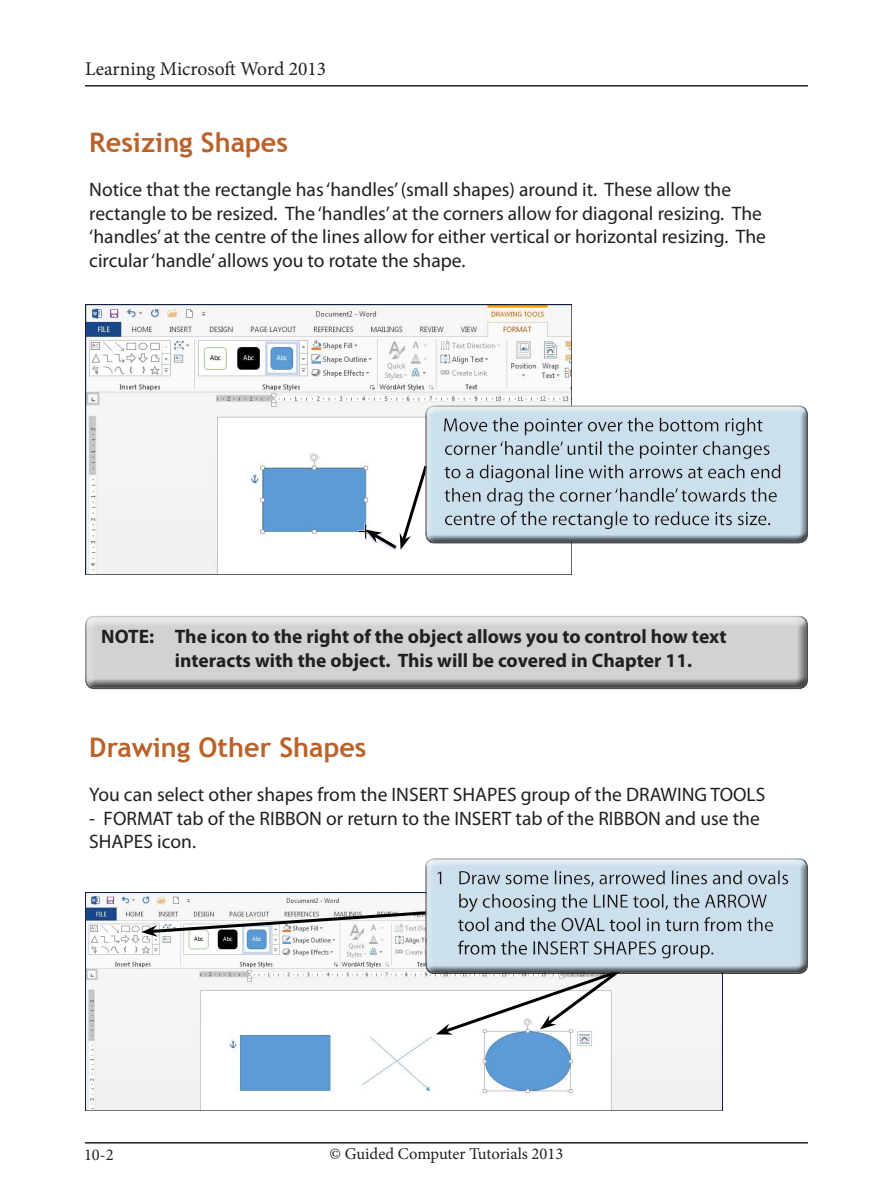
<style>
.page{position:relative;width:893px;height:1191px;background:#fff}
.page>*{position:absolute;margin:0;border:0;box-sizing:border-box;transform-origin:0 0}
.Sub-Head{font:700 27px "Trebuchet MS";color:#bb622a}
.Paragraph{font:19.5px/23.4px "Myriad Pro";color:#231f20}
.NB_normal{font:700 19.5px/23.4px "Myriad Pro";color:#231f20}
.Body{font:19.5px "Minion Pro";color:#231f20}
.Body-2{font:16.5px "Minion Pro";color:#231f20}
</style>
<div class="page">
<hr style="left:85px;top:1142px;width:723px;height:1px;background:#231f20">
<hr style="left:85px;top:85px;width:723px;height:2px;background:#231f20">
<div style="left:85px;top:616px;width:723px;height:74px;background:#231f20;opacity:.75"></div>
<img style="left:85px;top:304px;width:487px;height:270px">
<div style="left:364px;top:527px;width:34px;height:21px;background:#fff;opacity:.94"></div>
<div style="left:363px;top:528px;width:35px;height:23px;background:#293793;opacity:.18"></div>
<svg style="left:366px;top:462px;width:64px;height:89px"></svg>
<img style="left:85px;top:892px;width:638px;height:218px">
<svg style="left:436px;top:975px;width:187px;height:59px"></svg>
<svg style="left:141px;top:909px;width:283px;height:27px"></svg>
<div style="left:424px;top:403px;width:384px;height:135px;background:#fff;opacity:.75"></div>
<div style="left:424px;top:406px;width:384px;height:138px;background:#231f20;opacity:.75"></div>
<div style="left:424px;top:856px;width:387px;height:112px;background:#fff;opacity:.75"></div>
<div style="left:424px;top:859px;width:387px;height:116px;background:#231f20;opacity:.75"></div>
<p class="Body" style="left:85px;top:56px;width:243px">Learning Microsoft Word 2013</p>
<p class="Sub-Head" style="left:89px;top:125px;width:200px">Resizing Shapes</p>
<p class="Paragraph" style="left:89px;top:178px;width:678px">Notice that the rectangle has ‘handles’ (small shapes) around it. These allow the rectangle to be resized. The ‘handles’ at the corners allow for diagonal resizing. The ‘handles’ at the centre of the lines allow for either vertical or horizontal resizing. The circular ‘handle’ allows you to rotate the shape.</p>
<p class="NB_normal" style="left:175px;top:624px;width:553px;text-indent:-74px">NOTE: The icon to the right of the object allows you to control how text interacts with the object. This will be covered in Chapter 11.</p>
<p class="Sub-Head" style="left:89px;top:730px;width:279px">Drawing Other Shapes</p>
<p class="Paragraph" style="left:89px;top:782px;width:678px">You can select other shapes from the INSERT SHAPES group of the DRAWING TOOLS</p>
<p class="Paragraph" style="left:89px;top:806px;width:672px">- FORMAT tab of the RIBBON or return to the INSERT tab of the RIBBON and use the<br>SHAPES icon.</p>
<p class="Body-2" style="left:84px;top:1143px;width:31px">10-2</p>
<p class="Body-2" style="left:330px;top:1143px;width:235px">© Guided Computer Tutorials 2013</p>
</div>
